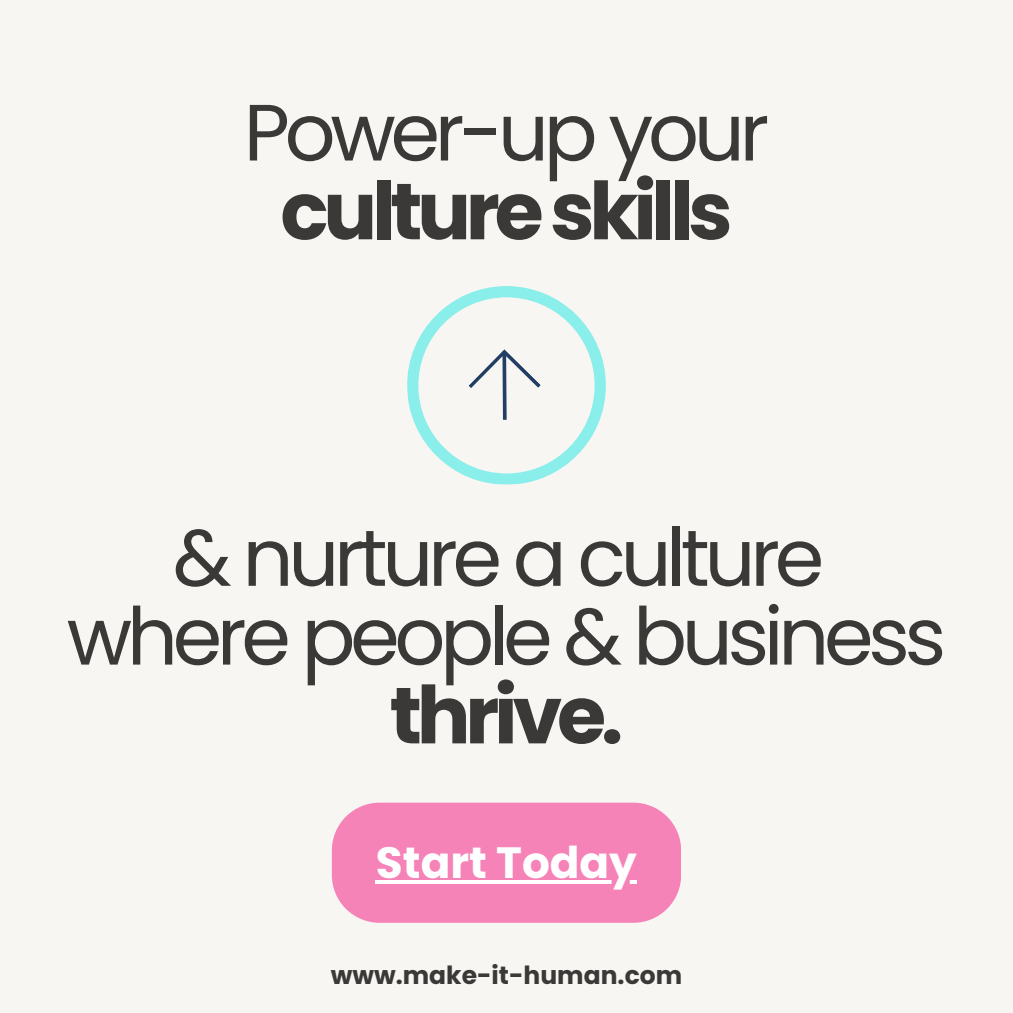
<style>
.page{position:relative;width:1013px;height:1013px;background:#fff}
.page>*{position:absolute;margin:0;border:0;box-sizing:border-box;transform-origin:0 0}
.t1{font:79.75px/78.8px "Poppins";letter-spacing:-.065em;color:#3a3937;text-align:center}
.t2{font:700 79.75px/78.8px "Poppins";letter-spacing:-.065em;color:#3a3937;text-align:center}
.t3{font:700 43.75px "Poppins";color:#fff}
.t4{font:700 25px "Poppins";color:#3a3937}
.s1{font-weight:400}
.s2{font-weight:700}
</style>
<div class="page">
<div style="left:0;top:0;width:1012px;height:1012px;background:#f8f6f3"></div>
<div style="left:332px;top:802px;width:349px;height:120px;background:#f683b8"></div>
<hr style="left:376px;top:880px;width:261px;height:4px;background:#fff">
<svg style="left:407px;top:286px;width:199px;height:199px"></svg>
<p class="t2" style="left:244px;top:93px;width:527px"><span class="s1">Power-up your </span>cultureskills</p>
<h1 class="t1" style="left:67px;top:518px;width:881px">&amp; nurture a culture where people &amp; business <span class="s2">thrive.</span></h1>
<h1 class="t3" style="left:376px;top:831px;width:262px">Start Today</h1>
<h2 class="t4" style="left:331px;top:957px;width:353px">www.make-it-human.com</h2>
</div>
